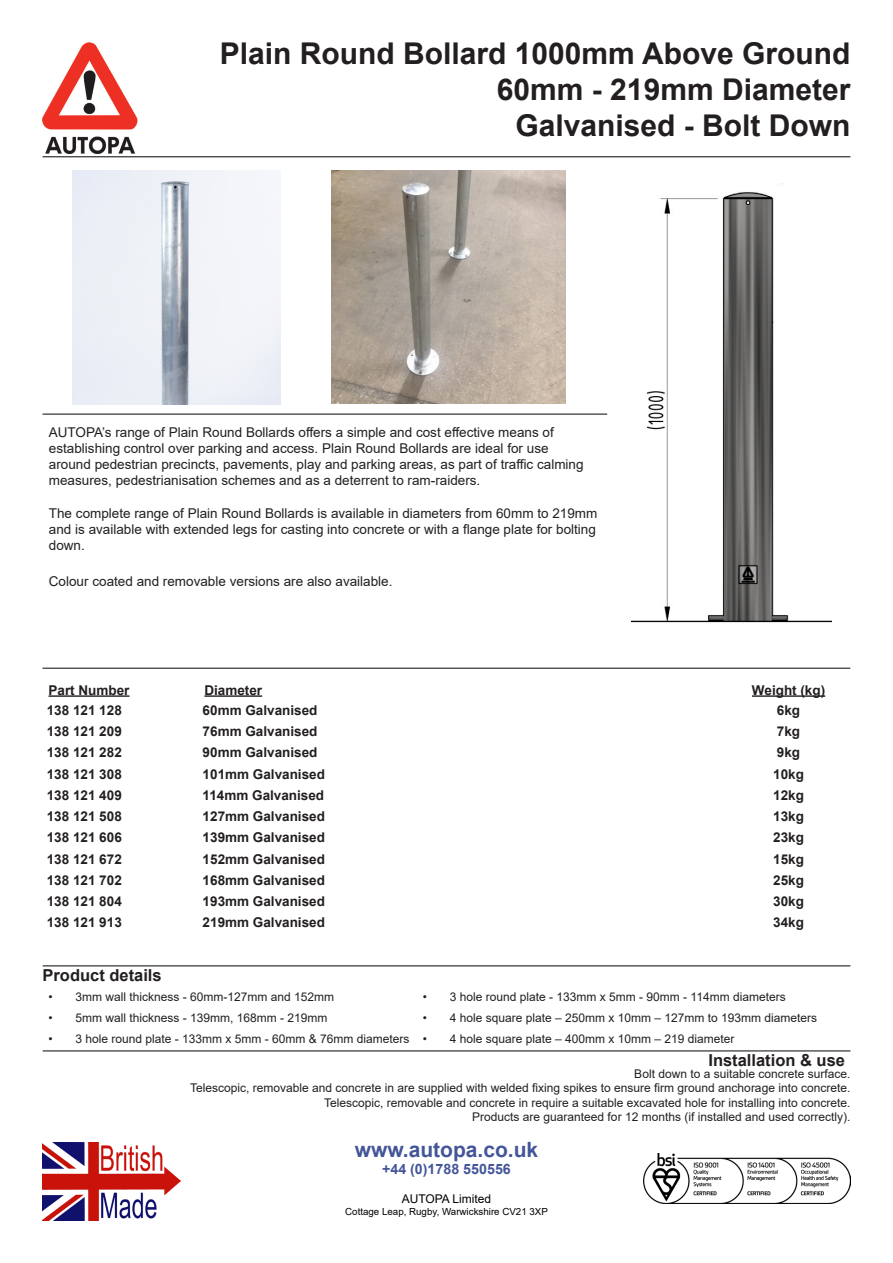
<style>
.page{position:relative;width:893px;height:1263px;background:#fff}
.page>*{position:absolute;margin:0;border:0;box-sizing:border-box;transform-origin:0 0}
.t1{font:700 30px "Arial";color:#231f20}
.t2{font:700 21px "Arial";color:#44559a}
.t3{font:700 16.5px "Arial";color:#231f20}
.t4{font:700 14.25px "Arial";color:#44559a}
.t5{font:13.5px/16.2px "Arial";color:#231f20}
.t6{font:700 13.5px "Arial";color:#231f20}
.t7{font:12px "Arial";color:#231f20}
.t8{font:12px "Arial";color:#000}
.t9{font:9.75px "Arial";color:#000}
</style>
<div class="page">
<img style="left:644px;top:1154px;width:206px;height:49px">
<img style="left:43px;top:1143px;width:137px;height:77px">
<img style="left:632px;top:183px;width:199px;height:440px">
<img style="left:42px;top:43px;width:95px;height:110px">
<hr style="left:43px;top:156px;width:807px;height:1px;background:#231f20">
<hr style="left:43px;top:414px;width:564px;height:1px;background:#231f20">
<img style="left:72px;top:170px;width:209px;height:234px">
<img style="left:332px;top:170px;width:234px;height:234px">
<hr style="left:49px;top:695px;width:81px;height:2px;background:#231f20">
<hr style="left:204px;top:695px;width:58px;height:2px;background:#231f20">
<hr style="left:752px;top:695px;width:73px;height:2px;background:#231f20">
<hr style="left:43px;top:668px;width:807px;height:1px;background:#231f20">
<hr style="left:43px;top:965px;width:807px;height:1px;background:#231f20">
<hr style="left:43px;top:1050px;width:807px;height:1px;background:#231f20">
<p class="t1" style="left:220px;top:33px;width:632px">Plain Round Bollard 1000mm Above Ground</p>
<p class="t1" style="left:497px;top:69px;width:355px">60mm - 219mm Diameter</p>
<p class="t1" style="left:515px;top:105px;width:337px">Galvanised - Bolt Down</p>
<p class="t5" style="left:49px;top:424px;width:536px">AUTOPA’s range of Plain Round Bollards offers a simple and cost effective means of establishing control over parking and access. Plain Round Bollards are ideal for use around pedestrian precincts, pavements, play and parking areas, as part of traffic calming measures, pedestrianisation schemes and as a deterrent to ram-raiders.</p>
<p class="t5" style="left:49px;top:505px;width:550px;text-align:justify">The complete range of Plain Round Bollards is available in diameters from 60mm to 219mm and is available with extended legs for casting into concrete or with a flange plate for bolting down.</p>
<p class="t5" style="left:49px;top:573px;width:345px">Colour coated and removable versions are also available.</p>
<p class="t6" style="left:49px;top:680px;width:83px">Part Number</p>
<p class="t6" style="left:204px;top:680px;width:59px">Diameter</p>
<p class="t6" style="left:752px;top:680px;width:75px">Weight (kg)</p>
<p class="t6" style="left:47px;top:700px;width:77px">138 121 128</p>
<p class="t6" style="left:203px;top:700px;width:116px">60mm Galvanised</p>
<p class="t6" style="left:777px;top:700px;width:25px">6kg</p>
<p class="t6" style="left:47px;top:722px;width:77px">138 121 209</p>
<p class="t6" style="left:203px;top:722px;width:116px">76mm Galvanised</p>
<p class="t6" style="left:777px;top:722px;width:25px">7kg</p>
<p class="t6" style="left:47px;top:743px;width:77px">138 121 282</p>
<p class="t6" style="left:203px;top:743px;width:116px">90mm Galvanised</p>
<p class="t6" style="left:777px;top:743px;width:25px">9kg</p>
<p class="t6" style="left:47px;top:764px;width:77px">138 121 308</p>
<p class="t6" style="left:203px;top:764px;width:124px">101mm Galvanised</p>
<p class="t6" style="left:773px;top:764px;width:32px">10kg</p>
<p class="t6" style="left:47px;top:785px;width:77px">138 121 409</p>
<p class="t6" style="left:203px;top:785px;width:123px">114mm Galvanised</p>
<p class="t6" style="left:773px;top:785px;width:32px">12kg</p>
<p class="t6" style="left:47px;top:807px;width:77px">138 121 508</p>
<p class="t6" style="left:203px;top:807px;width:124px">127mm Galvanised</p>
<p class="t6" style="left:773px;top:807px;width:32px">13kg</p>
<p class="t6" style="left:47px;top:828px;width:77px">138 121 606</p>
<p class="t6" style="left:203px;top:828px;width:124px">139mm Galvanised</p>
<p class="t6" style="left:773px;top:828px;width:32px">23kg</p>
<p class="t6" style="left:47px;top:849px;width:77px">138 121 672</p>
<p class="t6" style="left:203px;top:849px;width:124px">152mm Galvanised</p>
<p class="t6" style="left:773px;top:849px;width:32px">15kg</p>
<p class="t6" style="left:47px;top:870px;width:77px">138 121 702</p>
<p class="t6" style="left:203px;top:870px;width:124px">168mm Galvanised</p>
<p class="t6" style="left:773px;top:870px;width:32px">25kg</p>
<p class="t6" style="left:47px;top:892px;width:77px">138 121 804</p>
<p class="t6" style="left:203px;top:892px;width:124px">193mm Galvanised</p>
<p class="t6" style="left:773px;top:892px;width:32px">30kg</p>
<p class="t6" style="left:47px;top:913px;width:77px">138 121 913</p>
<p class="t6" style="left:203px;top:913px;width:124px">219mm Galvanised</p>
<p class="t6" style="left:773px;top:913px;width:32px">34kg</p>
<p class="t3" style="left:43px;top:963px;width:121px">Product details</p>
<p class="t7" style="left:49px;top:989px;width:287px">• 3mm wall thickness - 60mm-127mm and 152mm</p>
<p class="t7" style="left:423px;top:989px;width:364px">• 3 hole round plate - 133mm x 5mm - 90mm - 114mm diameters</p>
<p class="t7" style="left:49px;top:1009px;width:281px">• 5mm wall thickness - 139mm, 168mm - 219mm</p>
<p class="t7" style="left:423px;top:1009px;width:396px">• 4 hole square plate – 250mm x 10mm – 127mm to 193mm diameters</p>
<p class="t7" style="left:49px;top:1030px;width:363px">• 3 hole round plate - 133mm x 5mm - 60mm &amp; 76mm diameters</p>
<p class="t7" style="left:423px;top:1030px;width:313px">• 4 hole square plate – 400mm x 10mm – 219 diameter</p>
<p class="t3" style="left:708px;top:1048px;width:138px">Installation &amp; use</p>
<p class="t7" style="left:634px;top:1065px;width:218px">Bolt down to a suitable concrete surface.</p>
<p class="t7" style="left:190px;top:1080px;width:662px">Telescopic, removable and concrete in are supplied with welded fixing spikes to ensure firm ground anchorage into concrete.</p>
<p class="t7" style="left:324px;top:1094px;width:528px">Telescopic, removable and concrete in require a suitable excavated hole for installing into concrete.</p>
<p class="t7" style="left:472px;top:1108px;width:380px">Products are guaranteed for 12 months (if installed and used correctly).</p>
<p class="t2" style="left:355px;top:1135px;width:185px">www.autopa.co.uk</p>
<p class="t4" style="left:382px;top:1159px;width:130px">+44 (0)1788 550556</p>
<p class="t8" style="left:402px;top:1190px;width:91px">AUTOPA Limited</p>
<p class="t9" style="left:345px;top:1204px;width:204px">Cottage Leap, Rugby, Warwickshire CV21 3XP</p>
</div>
